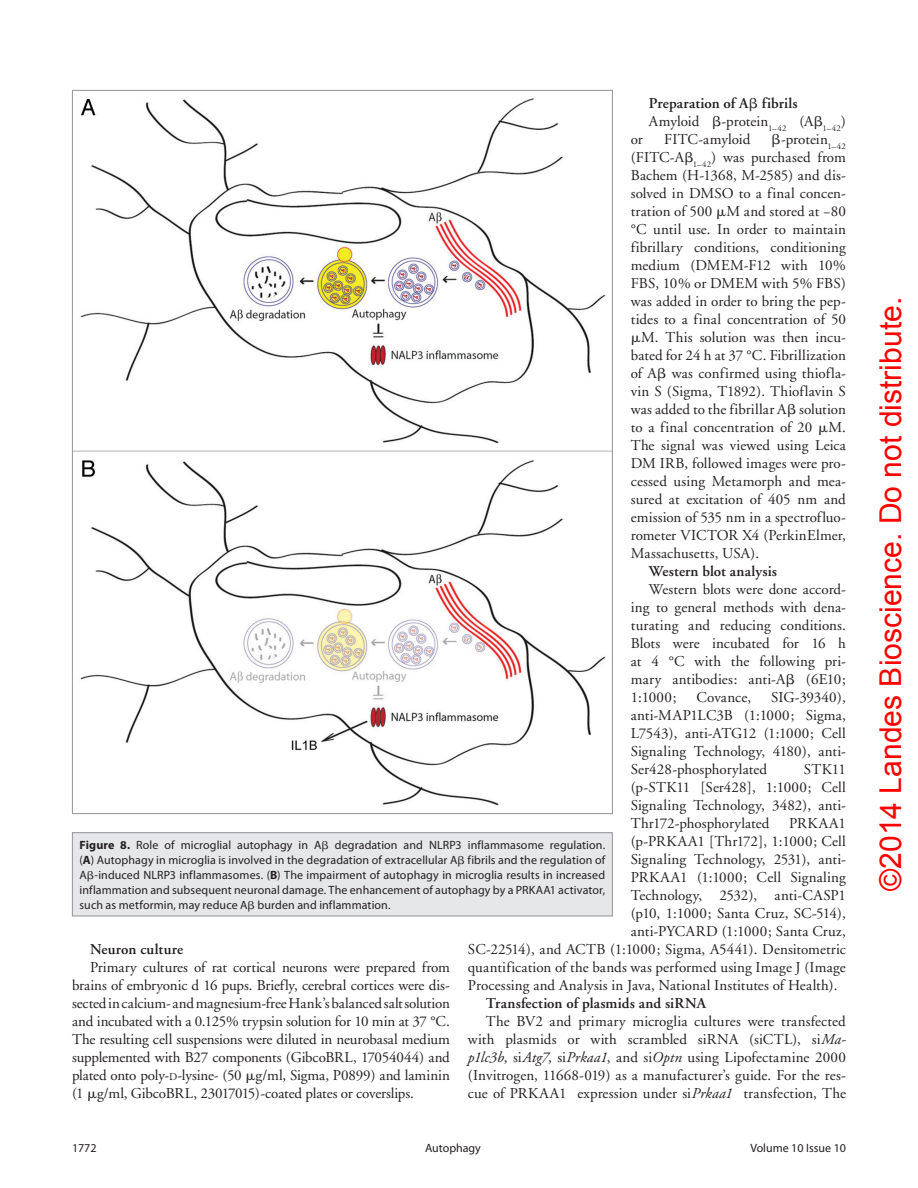
<style>
.page{position:relative;width:918px;height:1188px;background:#fff}
.page>*{position:absolute;margin:0;border:0;box-sizing:border-box;transform-origin:0 0}
.t1{font:30.15px "Arial";color:#f00}
.t2{font:15px/18px "Adobe Garamond";letter-spacing:.005em;color:#231f20;text-align:justify}
.t3{font:600 15px/18px "Adobe Garamond";letter-spacing:.005em;color:#231f20}
.t4{font:12px/15px "Myriad Pro";letter-spacing:.005em;color:#231f20;text-align:justify}
.s1{font-family:"Universal Std Greekw Math Pi";font-weight:400}
.s2{font-weight:400}
.s3{font-family:"Universal Std Greekw Math Pi"}
.s4{font-style:italic}
.s5{font-weight:700}
.s6{font-size:10.5px}
</style>
<div class="page">
<img style="left:74px;top:98px;width:537px;height:708px">
<div style="left:72px;top:833px;width:540px;height:83px;background:#e6e7e9"></div>
<div style="left:72px;top:832px;width:541px;height:84px;border:1px solid #939598"></div>
<p class="t3" style="left:649px;top:95px;width:199px">Preparation of A<span class="s1">β</span> fibrils<br><span class="s2">Amyloid</span> <span class="s1">β</span><span class="s2">-protein</span><sub>1–42</sub> <span class="s2">(A</span><span class="s1">β</span><sub>1–42</sub><span class="s2">)</span></p>
<p class="t2" style="left:631px;top:131px;width:14px">or</p>
<p class="t2" style="left:664px;top:131px;width:88px">FITC-amyloid</p>
<p class="t2" style="left:631px;top:131px;width:217px;text-indent:141px"><span class="s3">β</span>-protein<sub>1–42 </sub>(FITC-A<span class="s3">β</span><sub>1–42</sub>) was purchased from Bachem (H-1368, M-2585) and dis&shy;solved in DMSO to a final concen&shy;tration of 500 <span class="s3">µ</span>M and stored at −80 °C until use. In order to maintain fibrillary conditions, conditioning medium (DMEM-F12 with 10% FBS, 10% or DMEM with 5% FBS) was added in order to bring the pep&shy;tides to a final concentration of 50 <span class="s3">µ</span>M. This solution was then incu&shy;bated for 24 h at 37 °C. Fibrillization of A<span class="s3">β</span> was confirmed using thiofla&shy;vin S (Sigma, T1892). Thioflavin S was added to the fibrillar A<span class="s3">β</span> solution to a final concentration of 20 <span class="s3">µ</span>M.<br>The signal was viewed using Leica DM IRB, followed images were pro&shy;cessed using Metamorph and mea&shy;sured at excitation of 405 nm and emission of 535 nm in a spectrofluo&shy;rometer VICTOR X4 (PerkinElmer, Massachusetts, USA).</p>
<p class="t3" style="left:649px;top:563px;width:130px">Western blot analysis</p>
<p class="t2" style="left:631px;top:581px;width:217px;text-indent:18px">Western blots were done accord&shy;ing to general methods with dena&shy;turating and reducing conditions.<br>Blots were incubated for 16 h at 4 °C with the following pri&shy;mary antibodies: anti-A<span class="s3">β</span> (6E10; 1:1000;</p>
<p class="t2" style="left:631px;top:689px;width:217px;text-indent:140px">SIG-39340), anti-MAP1LC3B (1:1000; Sigma, L7543), anti-ATG12 (1:1000; Cell Signaling Technology, 4180), anti-Ser428-phosphorylated</p>
<p class="t2" style="left:696px;top:689px;width:56px">Covance,</p>
<p class="t2" style="left:631px;top:761px;width:217px;text-indent:173px">STK11 (p-STK11 [Ser428], 1:1000; Cell Signaling Technology, 3482), anti-Thr172-phosphorylated</p>
<p class="t2" style="left:789px;top:815px;width:58px">PRKAA1</p>
<p class="t2" style="left:631px;top:833px;width:217px">(p-PRKAA1 [Thr172], 1:1000; Cell</p>
<p class="t2" style="left:631px;top:851px;width:217px">Signaling Technology, 2531), anti-</p>
<p class="t2" style="left:631px;top:869px;width:217px">PRKAA1 (1:1000; Cell Signaling</p>
<p class="t2" style="left:631px;top:887px;width:217px">Technology, 2532), anti-CASP1</p>
<p class="t2" style="left:631px;top:905px;width:217px">(p10, 1:1000; Santa Cruz, SC-514),</p>
<p class="t2" style="left:631px;top:923px;width:217px">anti-PYCARD (1:1000; Santa Cruz,</p>
<p class="t2" style="left:468px;top:941px;width:379px">SC-22514), and ACTB (1:1000; Sigma, A5441). Densitometric</p>
<p class="t2" style="left:468px;top:959px;width:379px">quantification of the bands was performed using Image J (Image</p>
<p class="t2" style="left:468px;top:977px;width:371px">Processing and Analysis in Java, National Institutes of Health).</p>
<p class="t3" style="left:486px;top:995px;width:222px">Transfection of plasmids and siRNA</p>
<p class="t2" style="left:468px;top:1013px;width:379px;text-indent:18px">The BV2 and primary microglia cultures were transfected with plasmids or with scrambled siRNA (siCTL), si<span class="s4">Ma&shy;p1lc3b</span>, si<span class="s4">Atg7</span>, si<span class="s4">Prkaa1</span>, and si<span class="s4">Optn</span> using Lipofectamine 2000 (Invitrogen, 11668-019) as a manufacturer’s guide. For the res&shy;cue of PRKAA1 expression under si<span class="s4">Prkaa1</span> transfection, The</p>
<p class="t4" style="left:79px;top:837px;width:527px"><span class="s5">Figure 8.</span> Role of microglial autophagy in A<span class="s3">β</span> degradation and NLRP3 inflammasome regulation. (<span class="s5">A</span>) Autophagy in microglia is involved in the degradation of extracellular A<span class="s3">β</span> fibrils and the regulation of A<span class="s3">β</span>-induced NLRP3 inflammasomes. (<span class="s5">B</span>) The impairment of autophagy in microglia results in increased inflammation and subsequent neuronal damage. The enhancement of autophagy by a PRKAA 1 activator, such as metformin, may reduce A<span class="s3">β</span> burden and inflammation.</p>
<p class="t3" style="left:90px;top:941px;width:95px">Neuron culture</p>
<p class="t2" style="left:72px;top:959px;width:380px;text-indent:18px">Primary cultures of rat cortical neurons were prepared from brains of embryonic d 16 pups. Briefly, cerebral cortices were dis&shy;sected in calcium- and magnesium-free Hank’s balanced salt solution and incubated with a 0.125% trypsin solution for 10 min at 37 °C.<br>The resulting cell suspensions were diluted in neurobasal medium supplemented with B27 components (GibcoBRL, 17054044) and plated onto poly-<span class="s6">d</span>-lysine- (50 <span class="s3">µ</span>g/ml, Sigma, P0899) and laminin (1 <span class="s3">µ</span>g/ml, GibcoBRL, 23017015)-coated plates or coverslips.</p>
<p class="t4" style="left:72px;top:1140px;width:194px">1772 A</p>
<p class="t4" style="left:432px;top:1140px;width:50px">utophagy</p>
<p class="t4" style="left:750px;top:1140px;width:97px">Volume 10 Issue 10</p>
<h1 class="t1" style="left:871px;top:891px;width:595px;rotate:-90deg">©2014 Landes Bioscience. Do not distribute.</h1>
</div>
